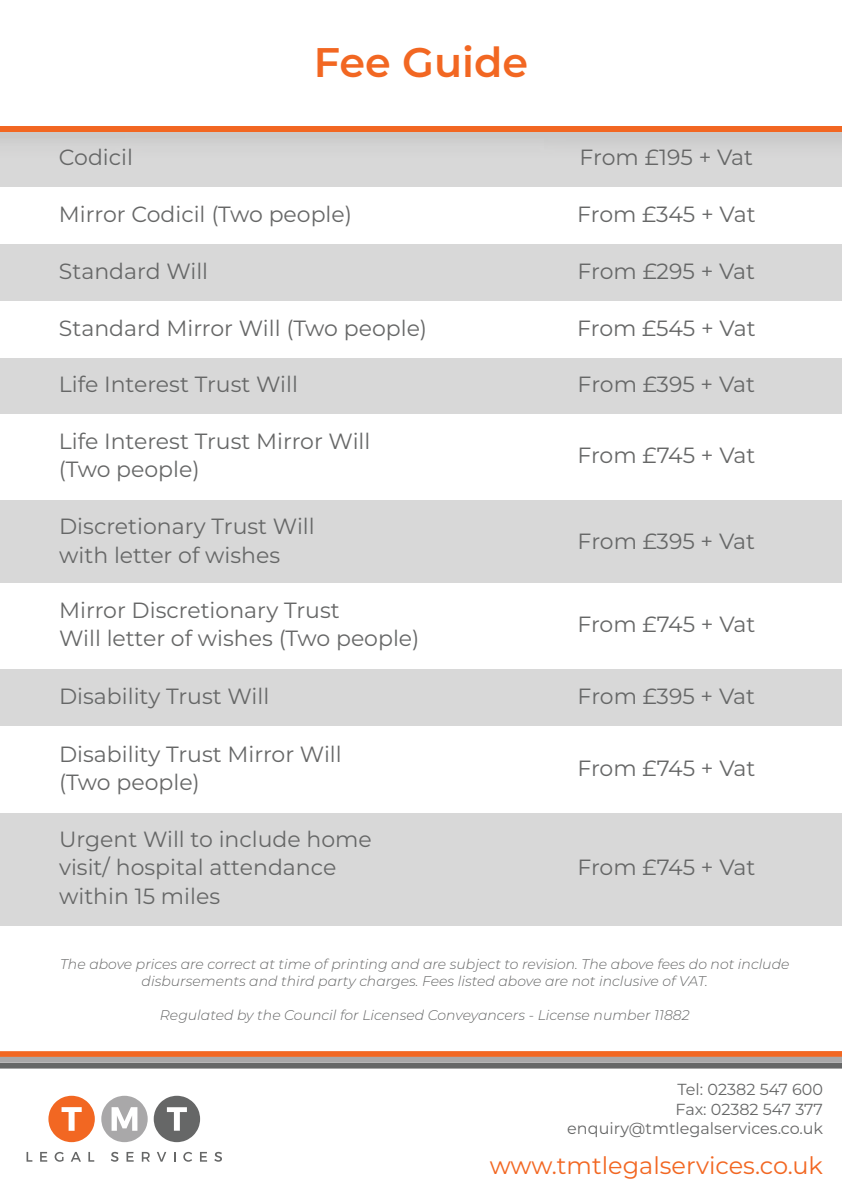
<style>
.page{position:relative;width:842px;height:1191px;background:#fff}
.page>*{position:absolute;margin:0;border:0;box-sizing:border-box;transform-origin:0 0}
.t1{font:600 41.2px "Montserrat";color:#f26722}
.t2{font:24px "Montserrat";color:#f26722}
.t3{font:22px/28.4px "Montserrat";color:#666767}
.t4{font:16px/19.2px "Montserrat";color:#666767;text-align:right}
.t5{font:italic 300 14px/16.8px "Montserrat";color:#666767;text-align:center}
</style>
<div class="page">
<div style="left:0;top:812px;width:842px;height:113px;background:#d8d8d8"></div>
<div style="left:0;top:500px;width:842px;height:85px;background:#d8d8d8"></div>
<div style="left:0;top:357px;width:842px;height:57px;background:#d8d8d8"></div>
<div style="left:0;top:244px;width:842px;height:57px;background:#d8d8d8"></div>
<div style="left:0;top:669px;width:842px;height:57px;background:#d8d8d8"></div>
<div style="left:0;top:583px;width:842px;height:85px;background:#fff"></div>
<svg style="left:27px;top:1152px;width:5px;height:9px"></svg>
<svg style="left:40px;top:1152px;width:7px;height:9px"></svg>
<svg style="left:55px;top:1151px;width:9px;height:10px"></svg>
<svg style="left:71px;top:1152px;width:10px;height:9px"></svg>
<svg style="left:88px;top:1152px;width:6px;height:9px"></svg>
<svg style="left:111px;top:1151px;width:7px;height:10px"></svg>
<svg style="left:127px;top:1152px;width:7px;height:9px"></svg>
<svg style="left:142px;top:1152px;width:8px;height:9px"></svg>
<svg style="left:157px;top:1152px;width:9px;height:9px"></svg>
<svg style="left:183px;top:1151px;width:9px;height:10px"></svg>
<svg style="left:200px;top:1152px;width:7px;height:9px"></svg>
<svg style="left:214px;top:1151px;width:8px;height:10px"></svg>
<svg style="left:48px;top:1095px;width:47px;height:47px"></svg>
<svg style="left:101px;top:1095px;width:47px;height:47px"></svg>
<svg style="left:154px;top:1095px;width:46px;height:47px"></svg>
<div style="left:0;top:1051px;width:842px;height:6px;background:#f26722"></div>
<div style="left:0;top:1062px;width:842px;height:6px;background:#666767"></div>
<div style="left:0;top:1056px;width:842px;height:6px;background:#a9a8a9"></div>
<div style="left:0;top:126px;width:842px;height:6px;background:#f26722"></div>
<p class="t3" style="left:59px;top:143px;width:76px">Codicil</p>
<h1 class="t1" style="left:314px;top:33px;width:216px">Fee Guide</h1>
<p class="t3" style="left:59px;top:199px;width:295px">Mirror Codicil (Two people)</p>
<p class="t3" style="left:59px;top:256px;width:151px">Standard Will</p>
<p class="t3" style="left:59px;top:313px;width:370px">Standard Mirror Will (Two people)</p>
<p class="t3" style="left:59px;top:369px;width:241px">Life Interest Trust Will</p>
<p class="t3" style="left:59px;top:426px;width:313px">Life Interest Trust Mirror Will (Two people)</p>
<p class="t3" style="left:59px;top:512px;width:257px">Discretionary Trust Will with letter of wishes</p>
<p class="t3" style="left:59px;top:595px;width:362px">Mirror Discretionary Trust<br>Will letter of wishes (Two people)</p>
<p class="t3" style="left:59px;top:681px;width:212px">Disability Trust Will</p>
<p class="t3" style="left:59px;top:739px;width:284px">Disability Trust Mirror Will (Two people)</p>
<p class="t3" style="left:59px;top:824px;width:314px">Urgent Will to include home visit/ hospital attendance within 15 miles</p>
<p class="t3" style="left:580px;top:143px;width:175px">From £195 + Vat</p>
<p class="t3" style="left:577px;top:199px;width:180px">From £345 + Vat</p>
<p class="t3" style="left:578px;top:256px;width:179px">From £295 + Vat</p>
<p class="t3" style="left:577px;top:313px;width:180px">From £545 + Vat</p>
<p class="t3" style="left:578px;top:369px;width:179px">From £395 + Vat</p>
<p class="t3" style="left:577px;top:440px;width:179px">From £745 + Vat</p>
<p class="t3" style="left:578px;top:526px;width:179px">From £395 + Vat</p>
<p class="t3" style="left:577px;top:609px;width:179px">From £745 + Vat</p>
<p class="t3" style="left:578px;top:681px;width:179px">From £395 + Vat</p>
<p class="t3" style="left:577px;top:753px;width:179px">From £745 + Vat</p>
<p class="t3" style="left:577px;top:852px;width:179px">From £745 + Vat</p>
<p class="t5" style="left:60px;top:955px;width:731px">The above prices are correct at time of printing and are subject to revision. The above fees do not include disbursements and third party charges. Fees listed above are not inclusive of VAT.</p>
<p class="t5" style="left:160px;top:1006px;width:531px">Regulated by the Council for Licensed Conveyancers - License number 11882</p>
<p class="t4" style="left:567px;top:1079px;width:257px">Tel: 02382 547 600<br>Fax: 02382 547 377 enquiry@tmtlegalservices.co.uk</p>
<p class="t2" style="left:490px;top:1148px;width:335px">www.tmtlegalservices.co.uk</p>
</div>
